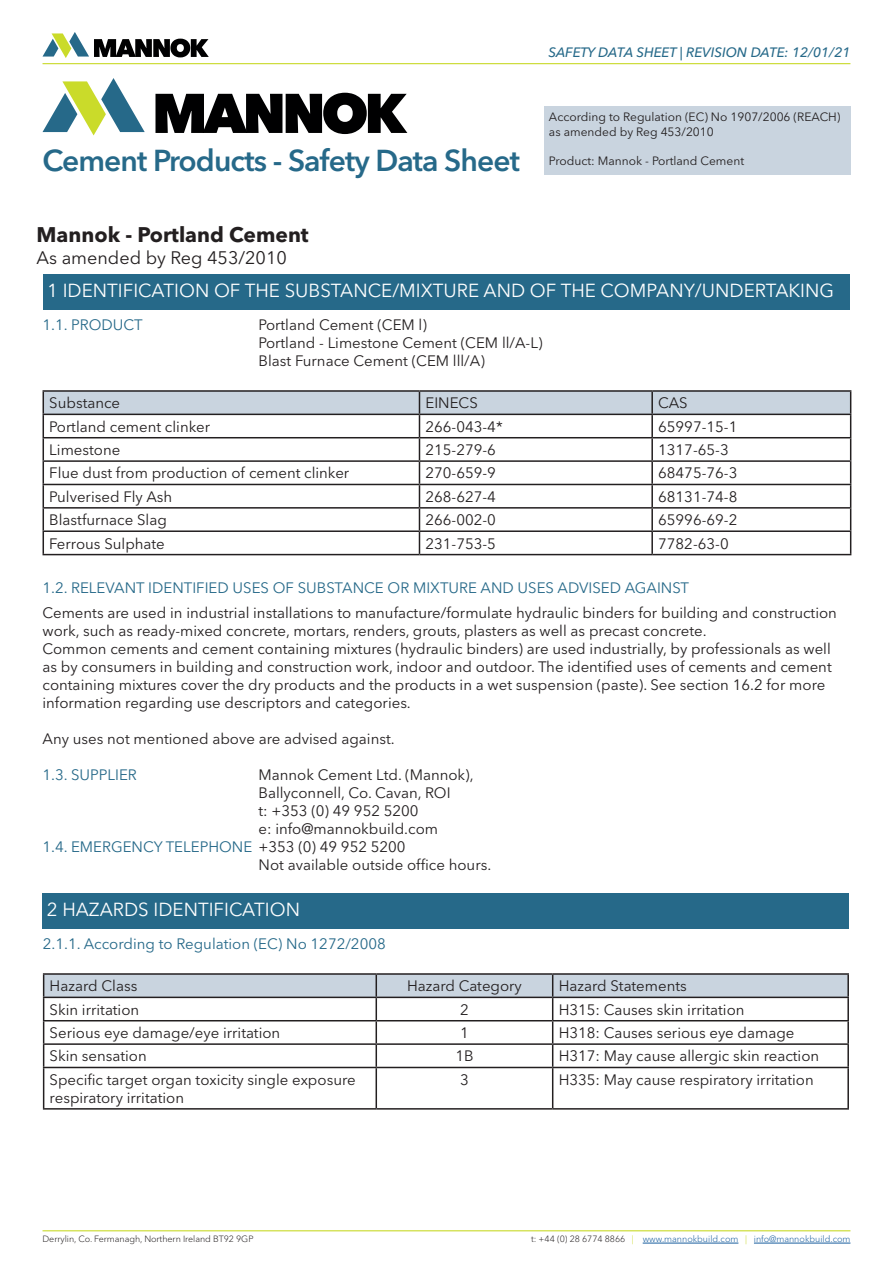
<style>
.page{position:relative;width:893px;height:1263px;background:#fff}
.page>*{position:absolute;margin:0;border:0;box-sizing:border-box;transform-origin:0 0}
.t1{font:600 30px "Avenir Next LT Pro";letter-spacing:-.03em;color:#266989}
.t2{font:700 21px "Avenir Next LT Pro";color:#231f20}
.t3{font:18.75px "Avenir Next LT Pro";color:#fff}
.t4{font:18px "Avenir Next LT Pro";color:#231f20}
.t5{font:15px/18px "Avenir Next LT Pro";color:#231f20}
.t6{font:15px "Avenir Next LT Pro";color:#266989}
.t7{font:italic 500 13.5px "Avenir Next LT Pro";color:#266989}
.t8{font:12px/14.4px "Avenir Next LT Pro";color:#231f20}
.t9{font:300 9px "Avenir Next LT Pro";color:#175d9e}
.t10{font:300 9px "Avenir Next LT Pro";letter-spacing:-.005em;color:#231f20}
.s1{color:#231f20}
.s2{color:#c9da2b}
</style>
<div class="page">
<hr style="left:43px;top:63px;width:807px;height:1px;background:#c9da2b">
<hr style="left:43px;top:1230px;width:807px;height:1px;background:#c9da2b">
<hr style="left:643px;top:1243px;width:95px;height:1px;background:#175d9e">
<hr style="left:754px;top:1243px;width:96px;height:1px;background:#175d9e">
<svg style="left:43px;top:32px;width:166px;height:26px"></svg>
<div style="left:544px;top:107px;width:306px;height:68px;background:#c9d4df"></div>
<svg style="left:43px;top:78px;width:102px;height:57px"></svg>
<svg style="left:155px;top:93px;width:252px;height:41px"></svg>
<div style="left:43px;top:274px;width:806px;height:35px;background:#266989"></div>
<hr style="left:43px;top:390px;width:376px;height:2px;background:#231f20">
<hr style="left:419px;top:390px;width:233px;height:2px;background:#231f20">
<hr style="left:652px;top:390px;width:199px;height:2px;background:#231f20">
<svg style="left:43px;top:391px;width:808px;height:163px"></svg>
<hr style="left:43px;top:554px;width:376px;height:1px;background:#231f20">
<hr style="left:419px;top:554px;width:233px;height:1px;background:#231f20">
<hr style="left:652px;top:554px;width:199px;height:1px;background:#231f20">
<div style="left:43px;top:893px;width:806px;height:36px;background:#266989"></div>
<hr style="left:43px;top:973px;width:333px;height:2px;background:#231f20">
<hr style="left:376px;top:973px;width:177px;height:2px;background:#231f20">
<hr style="left:553px;top:973px;width:296px;height:2px;background:#231f20">
<hr style="left:847px;top:975px;width:2px;height:21px;background:#231f20">
<hr style="left:553px;top:996px;width:296px;height:2px;background:#231f20">
<hr style="left:847px;top:998px;width:2px;height:22px;background:#231f20">
<hr style="left:553px;top:1020px;width:296px;height:1px;background:#231f20">
<hr style="left:847px;top:1021px;width:2px;height:22px;background:#231f20">
<hr style="left:553px;top:1043px;width:296px;height:2px;background:#231f20">
<svg style="left:43px;top:974px;width:805px;height:93px"></svg>
<hr style="left:847px;top:1045px;width:2px;height:22px;background:#231f20">
<hr style="left:43px;top:1067px;width:333px;height:1px;background:#231f20">
<hr style="left:43px;top:1068px;width:1px;height:40px;background:#231f20">
<hr style="left:376px;top:1067px;width:177px;height:1px;background:#231f20">
<hr style="left:376px;top:1068px;width:1px;height:40px;background:#231f20">
<hr style="left:553px;top:1067px;width:296px;height:1px;background:#231f20">
<hr style="left:552px;top:1068px;width:1px;height:40px;background:#231f20">
<hr style="left:847px;top:1068px;width:2px;height:40px;background:#231f20">
<hr style="left:43px;top:1108px;width:333px;height:1px;background:#231f20">
<hr style="left:376px;top:1108px;width:177px;height:1px;background:#231f20">
<hr style="left:553px;top:1108px;width:296px;height:1px;background:#231f20">
<h1 class="t1" style="left:43px;top:143px;width:479px">Cement Products - Safety Data Sheet</h1>
<p class="t7" style="left:548px;top:44px;width:304px">SAFETY DATA SHEET | REVISION DATE: 12/01/21</p>
<p class="t8" style="left:549px;top:110px;width:293px">According to Regulation (EC) No 1907/2006 (REACH) as amended by Reg 453/2010</p>
<p class="t8" style="left:549px;top:153px;width:197px">Product: Mannok - Portland Cement</p>
<h2 class="t2" style="left:37px;top:222px;width:273px">Mannok - Portland Cement</h2>
<p class="t4" style="left:37px;top:247px;width:252px">As amended by Reg 453/2010</p>
<p class="t3" style="left:47px;top:279px;width:788px">1 IDENTIFICATION OF THE SUBSTANCE/MIXTURE AND OF THE COMPANY/UNDERTAKING</p>
<p class="t6" style="left:43px;top:316px;width:102px">1.1. PRODUCT</p>
<p class="t5" style="left:259px;top:316px;width:285px">Portland Cement (CEM l)<br>Portland - Limestone Cement (CEM ll/A-L)<br>Blast Furnace Cement (CEM lll/A)</p>
<p class="t5" style="left:49px;top:394px;width:72px">Substance</p>
<p class="t5" style="left:425px;top:394px;width:54px">EINECS</p>
<p class="t5" style="left:658px;top:394px;width:31px">CAS</p>
<p class="t5" style="left:49px;top:417px;width:162px">Portland cement clinker</p>
<p class="t5" style="left:425px;top:417px;width:79px">266-043-4*</p>
<p class="t5" style="left:658px;top:417px;width:81px">65997-15-1</p>
<p class="t5" style="left:49px;top:441px;width:73px">Limestone</p>
<p class="t5" style="left:425px;top:441px;width:72px">215-279-6</p>
<p class="t5" style="left:658px;top:441px;width:72px">1317-65-3</p>
<p class="t5" style="left:49px;top:464px;width:302px">Flue dust from production of cement clinker</p>
<p class="t5" style="left:425px;top:464px;width:72px">270-659-9</p>
<p class="t5" style="left:658px;top:464px;width:81px">68475-76-3</p>
<p class="t5" style="left:49px;top:488px;width:124px">Pulverised Fly Ash</p>
<p class="t5" style="left:425px;top:488px;width:72px">268-627-4</p>
<p class="t5" style="left:658px;top:488px;width:81px">68131-74-8</p>
<p class="t5" style="left:49px;top:511px;width:119px">Blastfurnace Slag</p>
<p class="t5" style="left:425px;top:511px;width:72px">266-002-0</p>
<p class="t5" style="left:658px;top:511px;width:81px">65996-69-2</p>
<p class="t5" style="left:49px;top:534px;width:117px">Ferrous Sulphate</p>
<p class="t5" style="left:425px;top:534px;width:72px">231-753-5</p>
<p class="t5" style="left:658px;top:534px;width:72px">7782-63-0</p>
<p class="t6" style="left:43px;top:578px;width:648px">1.2. RELEVANT IDENTIFIED USES OF SUBSTANCE OR MIXTURE AND USES ADVISED AGAINST</p>
<p class="t5" style="left:43px;top:604px;width:796px">Cements are used in industrial installations to manufacture/formulate hydraulic binders for building and construction work, such as ready-mixed concrete, mortars, renders, grouts, plasters as well as precast concrete.<br>Common cements and cement containing mixtures (hydraulic binders) are used industrially, by professionals as well as by consumers in building and construction work, indoor and outdoor. The identified uses of cements and cement containing mixtures cover the dry products and the products in a wet suspension (paste). See section 16.2 for more information regarding use descriptors and categories.</p>
<p class="t5" style="left:43px;top:730px;width:354px">Any uses not mentioned above are advised against.</p>
<p class="t6" style="left:43px;top:766px;width:96px">1.3. SUPPLIER</p>
<p class="t5" style="left:259px;top:766px;width:217px">Mannok Cement Ltd. (Mannok),</p>
<p class="t5" style="left:259px;top:784px;width:194px">Ballyconnell, Co. Cavan, ROI</p>
<p class="t5" style="left:259px;top:802px;width:162px">t: +353 (0) 49 952 5200</p>
<p class="t5" style="left:259px;top:820px;width:181px">e: info@mannokbuild.com</p>
<p class="t6" style="left:43px;top:838px;width:365px">1.4. EMERGENCY TELEPHONE <span class="s1">+353 (0) 49 952 5200</span></p>
<p class="t5" style="left:259px;top:856px;width:234px">Not available outside office hours.</p>
<p class="t3" style="left:47px;top:898px;width:255px">2 HAZARDS IDENTIFICATION</p>
<p class="t6" style="left:43px;top:935px;width:344px">2.1.1. According to Regulation (EC) No 1272/2008</p>
<p class="t5" style="left:50px;top:977px;width:89px">Hazard Class</p>
<p class="t5" style="left:407px;top:977px;width:116px">Hazard Category</p>
<p class="t5" style="left:559px;top:977px;width:130px">Hazard Statements</p>
<p class="t5" style="left:50px;top:1000px;width:91px">Skin irritation</p>
<p class="t5" style="left:460px;top:1000px;width:10px">2</p>
<p class="t5" style="left:559px;top:1000px;width:187px">H315: Causes skin irritation</p>
<p class="t5" style="left:50px;top:1024px;width:232px">Serious eye damage/eye irritation</p>
<p class="t5" style="left:460px;top:1024px;width:10px">1</p>
<p class="t5" style="left:559px;top:1024px;width:237px">H318: Causes serious eye damage</p>
<p class="t5" style="left:50px;top:1047px;width:99px">Skin sensation</p>
<p class="t5" style="left:455px;top:1047px;width:20px">1B</p>
<p class="t5" style="left:559px;top:1047px;width:262px">H317: May cause allergic skin reaction</p>
<p class="t5" style="left:50px;top:1071px;width:308px">Specific target organ toxicity single exposure respiratory irritation</p>
<p class="t5" style="left:460px;top:1071px;width:10px">3</p>
<p class="t5" style="left:559px;top:1071px;width:257px">H335: May cause respiratory irritation</p>
<p class="t10" style="left:43px;top:1234px;width:212px">Derrylin, Co. Fermanagh, Northern Ireland BT92 9GP</p>
<p class="t9" style="left:531px;top:1234px;width:321px"><span class="s1">t: +44 (0) 28 6774 8866</span> <span class="s2">|</span> www.mannokbuild.com <span class="s2">|</span> info@mannokbuild.com</p>
</div>
